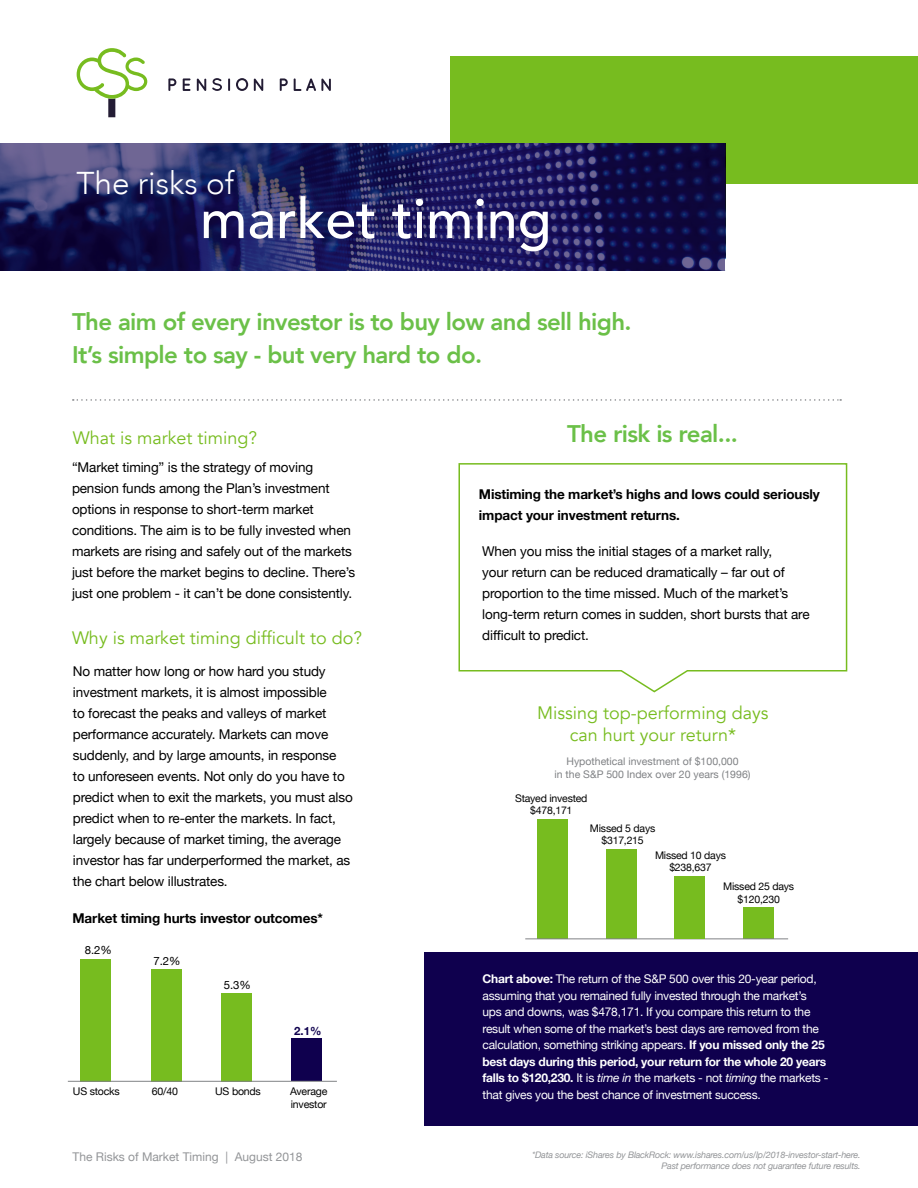
<style>
.page{position:relative;width:918px;height:1188px;background:#fff}
.page>*{position:absolute;margin:0;border:0;box-sizing:border-box;transform-origin:0 0}
.t1{font:500 55.5px "Avenir";color:#fff}
.t2{font:300 31.5px "Avenir";color:#fff}
.t3{font:800 24px "Avenir";letter-spacing:-.025em;color:#6bc048}
.t4{font:18px "Avenir";color:#77bc1f}
.t5{font:13.5px/21px "Helvetica Neue";letter-spacing:-.01em;color:#000}
.t6{font:700 13.5px/21px "Helvetica Neue";letter-spacing:-.01em;color:#000}
.t7{font:12px/16.5px "Helvetica Neue";letter-spacing:-.02em;color:#fff}
.t8{font:12px "Helvetica Neue";color:#939598}
.t9{font:11.4px "Helvetica Neue";color:#000}
.t10{font:700 11.4px "Helvetica Neue";color:#0f004e}
.t11{font:10.65px/12.8px "Helvetica Neue";letter-spacing:-.02em;color:#000}
.t12{font:10.5px/12.6px "Helvetica Neue";letter-spacing:-.02em;color:#000;text-align:center}
.t13{font:10.5px/12.6px "Helvetica Neue";color:#808285;text-align:center}
.t14{font:italic 9px/10.8px "Helvetica Neue";letter-spacing:-.02em;color:#939598;text-align:right}
.s1{font-weight:700}
.s2{font-style:italic}
</style>
<div class="page">
<div style="left:451px;top:57px;width:467px;height:127px;background:#77bc1f"></div>
<svg style="left:0;top:143px;width:725px;height:128px;background:#23215f"></svg>
<svg style="left:77px;top:48px;width:70px;height:69px"></svg>
<svg style="left:168px;top:78px;width:8px;height:13px"></svg>
<svg style="left:183px;top:78px;width:8px;height:13px"></svg>
<svg style="left:197px;top:78px;width:9px;height:13px"></svg>
<svg style="left:212px;top:78px;width:10px;height:13px"></svg>
<svg style="left:228px;top:78px;width:2px;height:13px"></svg>
<svg style="left:236px;top:78px;width:12px;height:13px"></svg>
<svg style="left:254px;top:78px;width:9px;height:13px"></svg>
<svg style="left:280px;top:78px;width:8px;height:13px"></svg>
<svg style="left:294px;top:78px;width:37px;height:13px"></svg>
<svg style="left:73px;top:399px;width:768px;height:2px"></svg>
<div style="left:425px;top:952px;width:493px;height:173px;background:#0f004e"></div>
<div style="left:80px;top:959px;width:31px;height:122px;background:#77bc1f"></div>
<div style="left:151px;top:969px;width:30px;height:112px;background:#77bc1f"></div>
<div style="left:221px;top:993px;width:31px;height:88px;background:#77bc1f"></div>
<div style="left:291px;top:1039px;width:31px;height:42px;background:#0f004e"></div>
<hr style="left:68px;top:1081px;width:269px;height:1px;background:#808285">
<div style="left:537px;top:819px;width:31px;height:120px;background:#77bc1f"></div>
<div style="left:606px;top:849px;width:30px;height:90px;background:#77bc1f"></div>
<div style="left:744px;top:908px;width:30px;height:31px;background:#77bc1f"></div>
<hr style="left:525px;top:939px;width:263px;height:1px;background:#808285">
<div style="left:675px;top:876px;width:30px;height:63px;background:#77bc1f"></div>
<svg style="left:458px;top:463px;width:390px;height:230px"></svg>
<p class="t2" style="left:76px;top:165px;width:159px">The risks of</p>
<p class="t1" style="left:200px;top:171px;width:353px">market timing</p>
<p class="t3" style="left:72px;top:303px;width:561px">The aim of every investor is to buy low and sell high.</p>
<p class="t3" style="left:72px;top:336px;width:412px">It’s simple to say - but very hard to do.</p>
<p class="t4" style="left:73px;top:427px;width:186px">What is market timing?</p>
<p class="t5" style="left:72px;top:457px;width:285px">“Market timing” is the strategy of moving pension funds among the Plan’s investment options in response to short-term market conditions. The aim is to be fully invested when markets are rising and safely out of the markets just before the market begins to decline. There’s just one problem - it can’t be done consistently.</p>
<p class="t4" style="left:72px;top:627px;width:292px">Why is market timing difficult to do?</p>
<p class="t5" style="left:73px;top:660px;width:281px">No matter how long or how hard you study investment markets, it is almost impossible<br>to forecast the peaks and valleys of market performance accurately. Markets can move suddenly, and by large amounts, in response<br>to unforeseen events. Not only do you have to predict when to exit the markets, you must also predict when to re-enter the markets. In fact, largely because of market timing, the average investor has far underperformed the market, as the chart below illustrates.</p>
<p class="t6" style="left:73px;top:907px;width:252px">Market timing hurts investor outcomes*</p>
<p class="t9" style="left:85px;top:943px;width:29px">8.2%</p>
<p class="t9" style="left:153px;top:954px;width:29px">7.2%</p>
<p class="t9" style="left:224px;top:978px;width:29px">5.3%</p>
<p class="t10" style="left:294px;top:1024px;width:29px">2.1%</p>
<p class="t11" style="left:73px;top:1085px;width:48px">US stocks</p>
<p class="t11" style="left:152px;top:1085px;width:28px">60/40</p>
<p class="t11" style="left:215px;top:1085px;width:47px">US bonds</p>
<p class="t11" style="left:290px;top:1085px;width:39px">Average investor</p>
<p class="t8" style="left:73px;top:1150px;width:232px">The Risks of Market Timing | August 2018</p>
<p class="t3" style="left:567px;top:415px;width:172px">The risk is real...</p>
<p class="t6" style="left:479px;top:483px;width:342px">Mistiming the market’s highs and lows could seriously impact your investment returns.</p>
<p class="t5" style="left:482px;top:541px;width:329px">When you miss the initial stages of a market rally,<br>your return can be reduced dramatically – far out of proportion to the time missed. Much of the market’s long-term return comes in sudden, short bursts that are difficult to predict.</p>
<p class="t4" style="left:537px;top:702px;width:233px">Missing top-performing days</p>
<p class="t4" style="left:570px;top:724px;width:168px">can hurt your return*</p>
<p class="t13" style="left:555px;top:755px;width:198px">Hypothetical investment of $100,000<br>in the S&amp;P 500 Index over 20 years (1996)</p>
<p class="t12" style="left:515px;top:792px;width:74px">Stayed invested $478,171</p>
<p class="t12" style="left:590px;top:821px;width:67px">Missed 5 days $317,215</p>
<p class="t12" style="left:655px;top:848px;width:72px">Missed 10 days $238,637</p>
<p class="t12" style="left:723px;top:880px;width:72px">Missed 25 days $120,230</p>
<p class="t7" style="left:483px;top:970px;width:347px"><span class="s1">Chart above:</span> The return of the S&amp;P 500 over this 20-year period, assuming that you remained fully invested through the market’s ups and downs, was $478,171. If you compare this return to the result when some of the market’s best days are removed from the calculation, something striking appears. <span class="s1">If you missed only the 25 best days during this period, your return for the whole 20 years falls to $120,230.</span> It is <span class="s2">time in</span> the markets - not <span class="s2">timing</span> the markets - that gives you the best chance of investment success.</p>
<p class="t14" style="left:532px;top:1149px;width:330px">*Data source: iShares by BlackRock: www.ishares.com/us/lp/2018-investor-start-here.<br>Past performance does not guarantee future results.</p>
</div>
